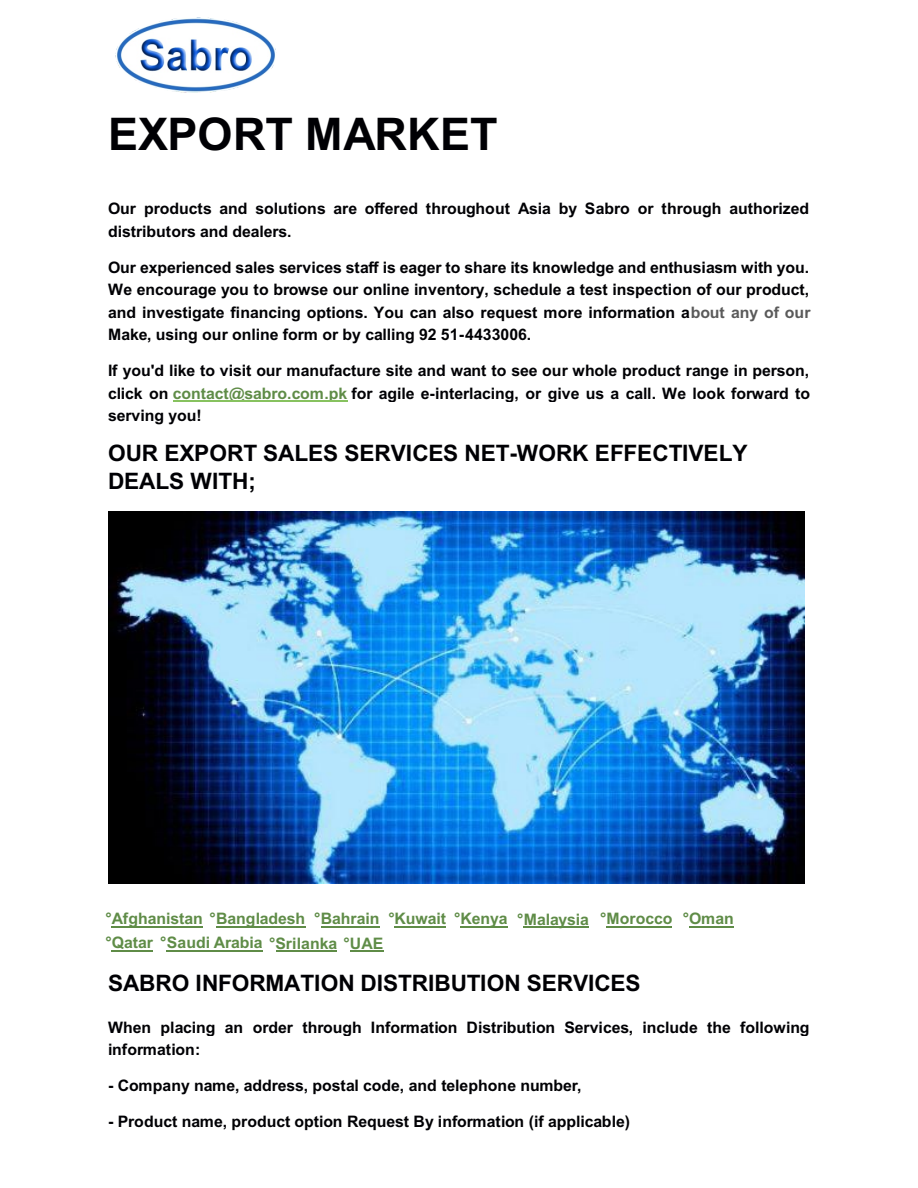
<style>
.page{position:relative;width:918px;height:1188px;background:#fff}
.page>*{position:absolute;margin:0;border:0;box-sizing:border-box;transform-origin:0 0}
.t1{font:700 45px "Arial";color:#000004}
.t2{font:700 22.65px/28px "Arial";color:#000004}
.t3{font:700 15.9px/22.4px "Arial";color:#000004}
.t4{font:700 15.9px "Arial";color:#5f8c47}
.s1{color:#5a5a5a}
.s2{color:#5f8c47}
</style>
<div class="page">
<hr style="left:173px;top:401px;width:174px;height:1px;background:#87c25f">
<hr style="left:350px;top:950px;width:33px;height:2px;background:#5f8c47">
<hr style="left:216px;top:926px;width:89px;height:2px;background:#5f8c47">
<hr style="left:606px;top:926px;width:66px;height:2px;background:#5f8c47">
<hr style="left:112px;top:926px;width:91px;height:2px;background:#5f8c47">
<img style="left:108px;top:512px;width:696px;height:371px">
<hr style="left:321px;top:926px;width:58px;height:2px;background:#5f8c47">
<hr style="left:461px;top:926px;width:47px;height:2px;background:#5f8c47">
<hr style="left:524px;top:926px;width:65px;height:2px;background:#5f8c47">
<hr style="left:395px;top:926px;width:51px;height:2px;background:#5f8c47">
<hr style="left:689px;top:926px;width:45px;height:2px;background:#5f8c47">
<hr style="left:112px;top:950px;width:41px;height:2px;background:#5f8c47">
<hr style="left:167px;top:950px;width:96px;height:2px;background:#5f8c47">
<hr style="left:276px;top:950px;width:61px;height:2px;background:#5f8c47">
<img style="left:115px;top:17px;width:161px;height:76px">
<h1 class="t1" style="left:108px;top:117px;width:391px">EXPORT MARKET</h1>
<p class="t3" style="left:108px;top:199px;width:703px">Our products and solutions are offered throughout Asia by Sabro or through authorized distributors and dealers.</p>
<p class="t3" style="left:108px;top:257px;width:704px;text-align:justify">Our experienced sales services staff is eager to share its knowledge and enthusiasm with you.<br>We encourage you to browse our online inventory, schedule a test inspection of our product, and investigate financing options. You can also request more information a<span class="s1">bout any of our </span>Make, using our online form or by calling 92 51-4433006.</p>
<p class="t3" style="left:108px;top:361px;width:704px;text-align:justify">If you'd like to visit our manufacture site and want to see our whole product range in person, click on <span class="s2">contact@sabro.com.pk</span> for agile e-interlacing, or give us a call. We look forward to serving you!</p>
<h2 class="t2" style="left:108px;top:442px;width:641px">OUR EXPORT SALES SERVICES NET-WORK EFFECTIVELY<br>DEALS WITH;</h2>
<p class="t4" style="left:105px;top:913px;width:201px">°Afghanistan °Bangladesh</p>
<p class="t4" style="left:600px;top:913px;width:74px">°Morocco</p>
<p class="t4" style="left:314px;top:913px;width:67px">°Bahrain</p>
<p class="t4" style="left:388px;top:913px;width:202px">°Kuwait °Kenya °Malaysia</p>
<p class="t4" style="left:683px;top:913px;width:53px">°Oman</p>
<p class="t4" style="left:105px;top:937px;width:279px">°Qatar °Saudi Arabia °Srilanka °UAE</p>
<h2 class="t2" style="left:108px;top:972px;width:534px">SABRO INFORMATION DISTRIBUTION SERVICES</h2>
<p class="t3" style="left:108px;top:1017px;width:703px">When placing an order through Information Distribution Services, include the following information:</p>
<p class="t3" style="left:108px;top:1076px;width:475px">- Company name, address, postal code, and telephone number,</p>
<p class="t3" style="left:108px;top:1112px;width:523px">- Product name, product option Request By information (if applicable)</p>
</div>
